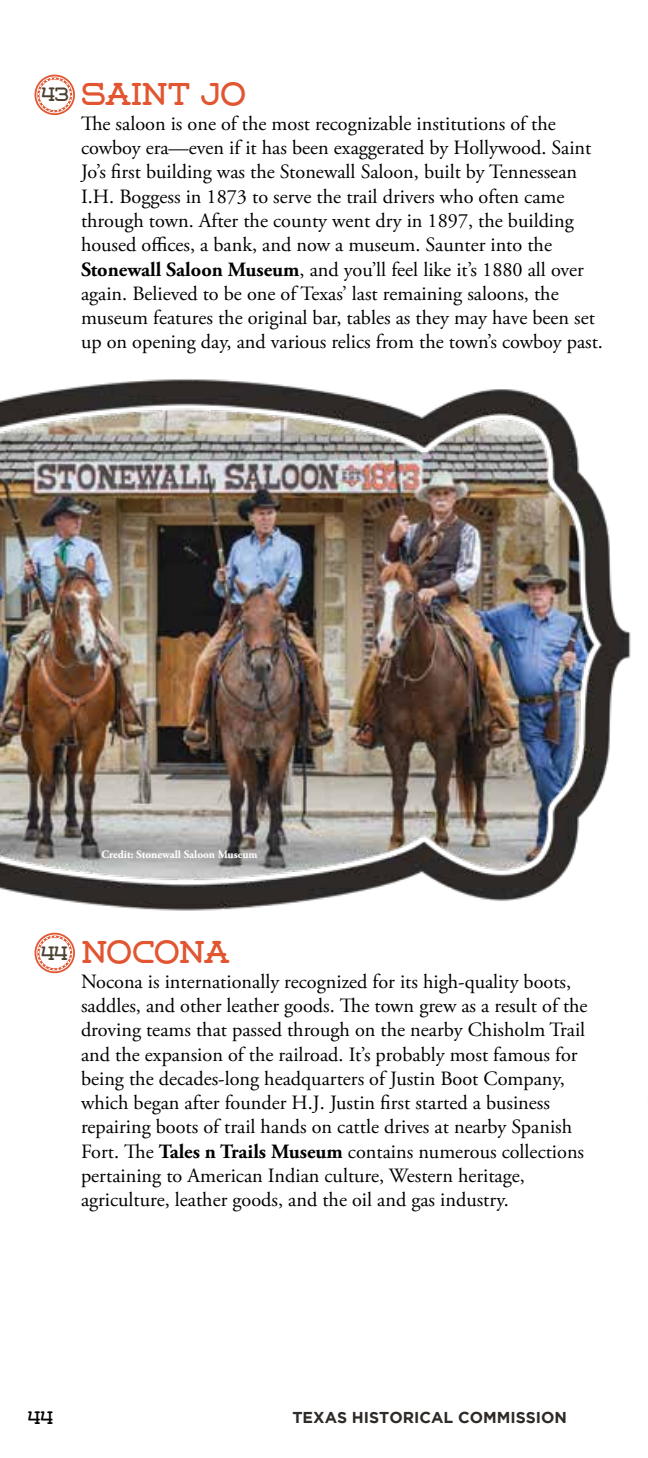
<style>
.page{position:relative;width:648px;height:1458px;background:#fff}
.page>*{position:absolute;margin:0;border:0;box-sizing:border-box;transform-origin:0 0}
.t1{font:31.5px "Weston Free";color:#e15530}
.t2{font:20.25px/24.3px "Adobe Garamond Pro";color:#000}
.t3{font:19.35px "Weston Free";color:#4c4032}
.t4{font:18px "Weston Free";color:#000}
.t5{font:700 15.75px "Gotham";color:#2e2a27}
.t6{font:700 11.25px "Adobe Garamond Pro";color:#fff}
.s1{font-weight:700}
</style>
<div class="page">
<img style="left:0;top:379px;width:631px;height:532px">
<svg style="left:34px;top:75px;width:41px;height:40px"></svg>
<svg style="left:34px;top:933px;width:41px;height:40px"></svg>
<p class="t3" style="left:42px;top:83px;width:28px">43</p>
<h1 class="t1" style="left:81px;top:76px;width:166px">SAINT JO</h1>
<p class="t2" style="left:81px;top:112px;width:524px">The saloon is one of the most recognizable institutions of the cowboy era—even if it has been exaggerated by Hollywood. Saint Jo’s first building was the Stonewall Saloon, built by Tennessean I.H. Boggess in 1873 to serve the trail drivers who often came through town. After the county went dry in 1897, the building housed offices, a bank, and now a museum. Saunter into the <span class="s1">Stonewall Saloon Museum</span>, and you’ll feel like it’s 1880 all over again. Believed to be one of Texas’ last remaining saloons, the museum features the original bar, tables as they may have been set up on opening day, and various relics from the town’s cowboy past.</p>
<p class="t6" style="left:101px;top:848px;width:158px">Credit: Stonewall Saloon Museum</p>
<p class="t3" style="left:41px;top:941px;width:28px">44</p>
<h1 class="t1" style="left:81px;top:934px;width:150px">NOCONA</h1>
<p class="t2" style="left:81px;top:970px;width:508px">Nocona is internationally recognized for its high-quality boots, saddles, and other leather goods. The town grew as a result of the droving teams that passed through on the nearby Chisholm Trail and the expansion of the railroad. It’s probably most famous for being the decades-long headquarters of Justin Boot Company, which began after founder H.J. Justin first started a business repairing boots of trail hands on cattle drives at nearby Spanish Fort. The <span class="s1">Tales n Trails Museum</span> contains numerous collections pertaining to American Indian culture, Western heritage, agriculture, leather goods, and the oil and gas industry.</p>
<p class="t4" style="left:28px;top:1407px;width:26px">44</p>
<p class="t5" style="left:292px;top:1409px;width:276px">TEXAS HISTORICAL COMMISSION</p>
</div>
